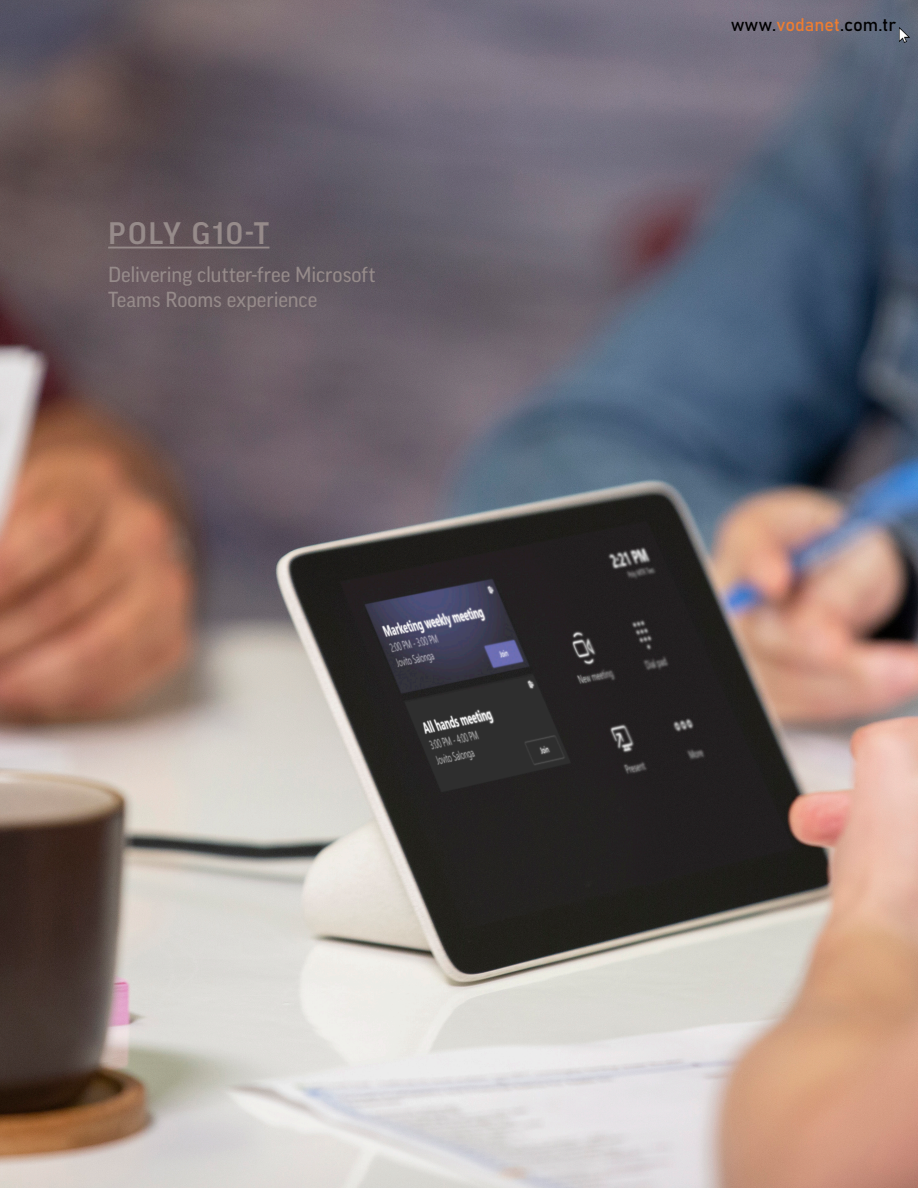
<style>
.page{position:relative;width:918px;height:1188px;background:#fff}
.page>*{position:absolute;margin:0;border:0;box-sizing:border-box;transform-origin:0 0}
.image_caption_header{font:500 30px "Good Pro";letter-spacing:.06em;color:#968b8a}
.image_caption_copy{font:21px/25.2px "Good Pro News";color:#968b8a}
.t1{font:18px "Bahnschrift";color:#000}
.s1{color:#ed7d31}
</style>
<div class="page">
<img style="left:0;top:0;width:918px;height:1188px">
<hr style="left:108px;top:247px;width:161px;height:1px;background:#968b8a">
<img style="left:899px;top:27px;width:11px;height:16px">
<p class="image_caption_header" style="left:108px;top:216px;width:163px">POLY G10-T</p>
<p class="image_caption_copy" style="left:108px;top:262px;width:269px">Delivering clutter-free Microsoft<br>Teams Rooms experience</p>
<p class="t1" style="left:731px;top:14px;width:167px">www.<span class="s1">vodanet</span>.com.tr</p>
</div>
